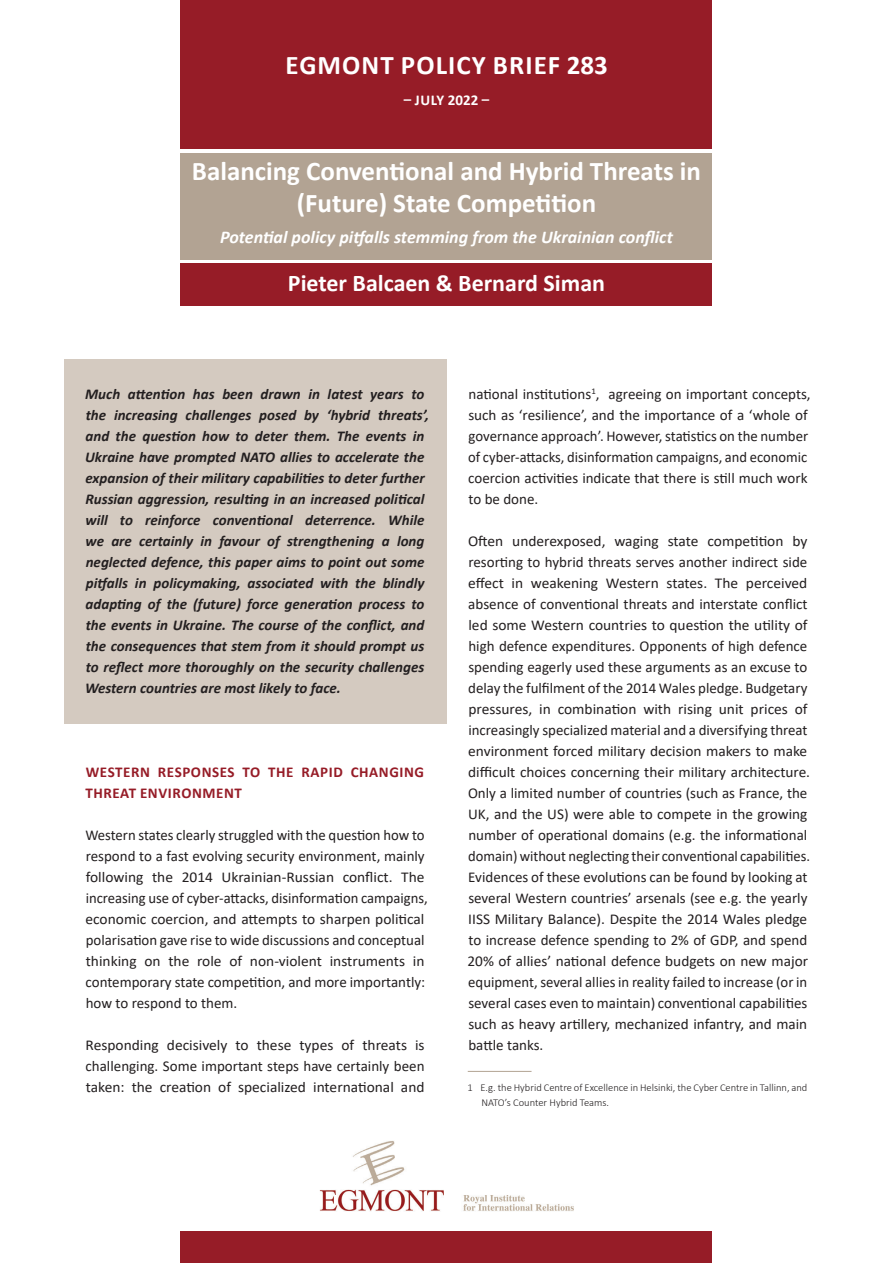
<style>
.page{position:relative;width:893px;height:1263px;background:#fff}
.page>*{position:absolute;margin:0;border:0;box-sizing:border-box;transform-origin:0 0}
.t1{font:700 27px/32.4px "Calibri";color:#fff;text-align:center}
.t2{font:700 27px "Calibri";letter-spacing:.04em;color:#fff}
.t3{font:700 24px "Calibri";color:#fff}
.t4{font:italic 700 18px "Calibri";color:#fff}
.BODY{font:15px/21px "Calibri";color:#231f20}
.INTRO{font:italic 700 15px/21px "Calibri";color:#231f20}
.t5{font:700 15px/21px "Calibri";letter-spacing:.04em;color:#961c27}
.t6{font:700 15px "Calibri";color:#fff}
.VOETNOOT{font:300 10.5px/15px "Calibri";color:#231f20}
</style>
<div class="page">
<div style="left:181px;top:130px;width:531px;height:155px;background:linear-gradient(to right,#fff,#fff)"></div>
<div style="left:64px;top:360px;width:382px;height:364px;background:#d4cac0"></div>
<div style="left:181px;top:0;width:531px;height:149px;background:#961c27"></div>
<div style="left:181px;top:153px;width:531px;height:106px;background:#b2a393"></div>
<div style="left:181px;top:264px;width:531px;height:42px;background:#961c27"></div>
<div style="left:181px;top:1231px;width:531px;height:32px;background:#961c27"></div>
<img style="left:319px;top:1141px;width:255px;height:70px">
<hr style="left:468px;top:1071px;width:63px;height:1px;background:#b2a393">
<p class="t2" style="left:286px;top:46px;width:324px">EGMONT POLICY BRIEF 283</p>
<p class="t6" style="left:404px;top:89px;width:87px">– JULY 2022 –</p>
<h1 class="t1" style="left:192px;top:155px;width:511px">Balancing Conventional and Hybrid Threats in (Future) State Competition</h1>
<h1 class="t4" style="left:220px;top:224px;width:454px">Potential policy pitfalls stemming from the Ukrainian conflict</h1>
<p class="t3" style="left:288px;top:266px;width:319px">Pieter Balcaen &amp; Bernard Siman</p>
<p class="INTRO" style="left:85px;top:383px;width:346px">Much attention has been drawn in latest years to the increasing challenges posed by ‘hybrid threats’, and the question how to deter them. The events in Ukraine have prompted NATO allies to accelerate the expansion of their military capabilities to deter further Russian aggression, resulting in an increased political will to reinforce conventional deterrence. While we are certainly in favour of strengthening a long neglected defence, this paper aims to point out some pitfalls in policymaking, associated with the blindly adapting of the (future) force generation process to the events in Ukraine. The course of the conflict, and the consequences that stem from it should prompt us to reflect more thoroughly on the security challenges Western countries are most likely to face.</p>
<h3 class="t5" style="left:85px;top:761px;width:340px">WESTERN RESPONSES TO THE RAPID CHANGING<br>THREAT ENVIRONMENT</h3>
<p class="BODY" style="left:85px;top:824px;width:344px">Western states clearly struggled with the question how to respond to a fast evolving security environment, mainly following the 2014 Ukrainian-Russian conflict. The increasing use of cyber-attacks, disinformation campaigns, economic coercion, and attempts to sharpen political polarisation gave rise to wide discussions and conceptual thinking on the role of non-violent instruments in contemporary state competition, and more importantly: how to respond to them.</p>
<p class="BODY" style="left:86px;top:1034px;width:341px;text-align:justify">Responding decisively to these types of threats is challenging. Some important steps have certainly been taken: the creation of specialized international and</p>
<p class="BODY" style="left:468px;top:383px;width:344px">national institutions<sup>1</sup>, agreeing on important concepts, such as ‘resilience’, and the importance of a ‘whole of governance approach’. However, statistics on the number of cyber-attacks, disinformation campaigns, and economic coercion activities indicate that there is still much work to be done.</p>
<p class="BODY" style="left:467px;top:530px;width:344px">Often underexposed, waging state competition by resorting to hybrid threats serves another indirect side effect in weakening Western states. The perceived absence of conventional threats and interstate conflict led some Western countries to question the utility of high defence expenditures. Opponents of high defence spending eagerly used these arguments as an excuse to delay the fulfilment of the 2014 Wales pledge. Budgetary pressures, in combination with rising unit prices of increasingly specialized material and a diversifying threat environment forced military decision makers to make difficult choices concerning their military architecture.<br>Only a limited number of countries (such as France, the UK, and the US) were able to compete in the growing number of operational domains (e.g. the informational domain) without neglecting their conventional capabilities.<br>Evidences of these evolutions can be found by looking at several Western countries’ arsenals (see e.g. the yearly IISS Military Balance). Despite the 2014 Wales pledge to increase defence spending to 2% of GDP, and spend 20% of allies’ national defence budgets on new major equipment, several allies in reality failed to increase (or in several cases even to maintain) conventional capabilities such as heavy artillery, mechanized infantry, and main battle tanks.</p>
<p class="VOETNOOT" style="left:481px;top:1079px;width:328px;text-indent:-14px">1 E.g. the Hybrid Centre of Excellence in Helsinki, the Cyber Centre in Tallinn, and<br>NATO’s Counter Hybrid Teams.</p>
</div>
